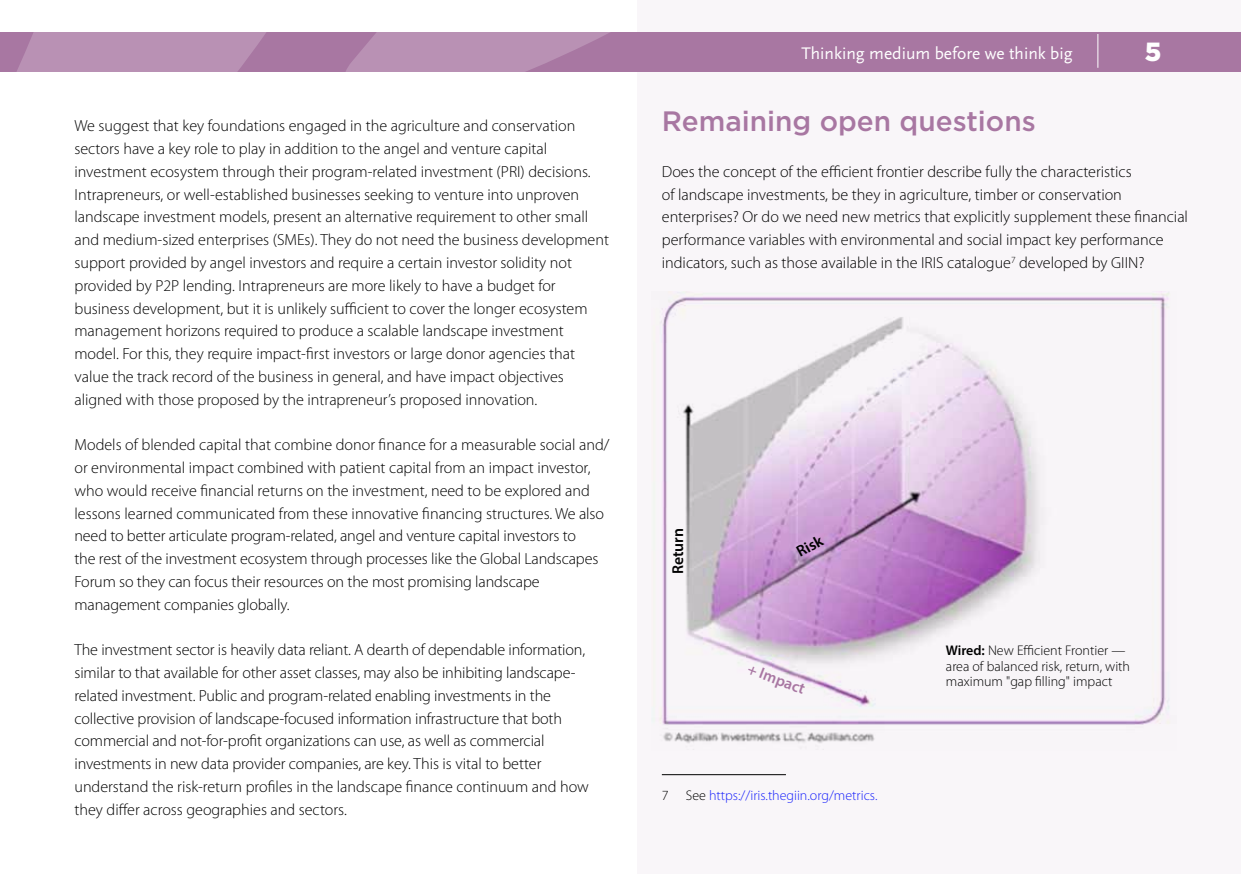
<style>
.page{position:relative;width:1241px;height:874px;background:#fff}
.page>*{position:absolute;margin:0;border:0;box-sizing:border-box;transform-origin:0 0}
.t1{font:500 28px "Gotham";color:#a877a2}
.t2{font:900 26.25px "Gotham";color:#fff}
.t3{font:17.5px "Scala Sans OT";color:#fff}
.t4{font:300 16.1px/22.8px "Myriad Pro";color:#000}
.t5{font:600 15.75px "Myriad Pro";color:#000}
.t6{font:600 15.75px "Myriad Pro";color:#a877a2}
.t7{font:300 14px/15.4px "Myriad Pro";color:#000}
.t8{font:300 14px "Myriad Pro";color:#1922fb}
.s1{color:#000}
.s2{font-weight:600}
</style>
<div class="page">
<div style="left:637px;top:0;width:603px;height:873px;background:#f9f6f9"></div>
<div style="left:0;top:32px;width:1240px;height:40px;background:#a877a2"></div>
<hr style="left:1097px;top:34px;width:1px;height:34px;background:#fff">
<svg style="left:17px;top:32px;width:593px;height:40px"></svg>
<hr style="left:661px;top:774px;width:124px;height:1px;background:#000">
<img style="left:659px;top:291px;width:511px;height:452px">
<p class="t4" style="left:74px;top:115px;width:536px">We suggest that key foundations engaged in the agriculture and conservation sectors have a key role to play in addition to the angel and venture capital investment ecosystem through their program-related investment (PRI) decisions.<br>Intrapreneurs, or well-established businesses seeking to venture into unproven landscape investment models, present an alternative requirement to other small and medium-sized enterprises (SMEs). They do not need the business development support provided by angel investors and require a certain investor solidity not provided by P2P lending. Intrapreneurs are more likely to have a budget for business development, but it is unlikely sufficient to cover the longer ecosystem management horizons required to produce a scalable landscape investment model. For this, they require impact-first investors or large donor agencies that value the track record of the business in general, and have impact objectives aligned with those proposed by the intrapreneur’s proposed innovation.</p>
<p class="t4" style="left:74px;top:433px;width:536px">Models of blended capital that combine donor finance for a measurable social and/ or environmental impact combined with patient capital from an impact investor, who would receive financial returns on the investment, need to be explored and lessons learned communicated from these innovative financing structures. We also need to better articulate program-related, angel and venture capital investors to<br>the rest of the investment ecosystem through processes like the Global Landscapes Forum so they can focus their resources on the most promising landscape management companies globally.</p>
<p class="t4" style="left:74px;top:638px;width:516px">The investment sector is heavily data reliant. A dearth of dependable information, similar to that available for other asset classes, may also be inhibiting landscape&shy;related investment. Public and program-related enabling investments in the collective provision of landscape-focused information infrastructure that both commercial and not-for-profit organizations can use, as well as commercial investments in new data provider companies, are key. This is vital to better understand the risk-return profiles in the landscape finance continuum and how they differ across geographies and sectors.</p>
<p class="t3" style="left:801px;top:44px;width:273px">Thinking medium before we think big</p>
<h2 class="t2" style="left:1144px;top:33px;width:18px">5</h2>
<h1 class="t1" style="left:661px;top:103px;width:375px">Remaining open questions</h1>
<p class="t4" style="left:661px;top:160px;width:527px">Does the concept of the efficient frontier describe fully the characteristics<br>of landscape investments, be they in agriculture, timber or conservation enterprises? Or do we need new metrics that explicitly supplement these financial performance variables with environmental and social impact key performance indicators, such as those available in the IRIS catalogue<sup>7</sup> developed by GIIN?</p>
<p class="t5" style="left:667px;top:574px;width:48px;rotate:-90deg">Return</p>
<p class="t5" style="left:792px;top:543px;width:29px;rotate:-29deg">Risk</p>
<p class="t6" style="left:751px;top:658px;width:62px;rotate:21deg">+ Impact</p>
<p class="t8" style="left:661px;top:786px;width:217px"><span class="s1">7 See</span> https://iris.thegiin.org/metrics.</p>
<p class="t7" style="left:945px;top:642px;width:186px"><span class="s2">Wired:</span> New Efficient Frontier — area of balanced risk, return, with maximum "gap filling" impact</p>
</div>
